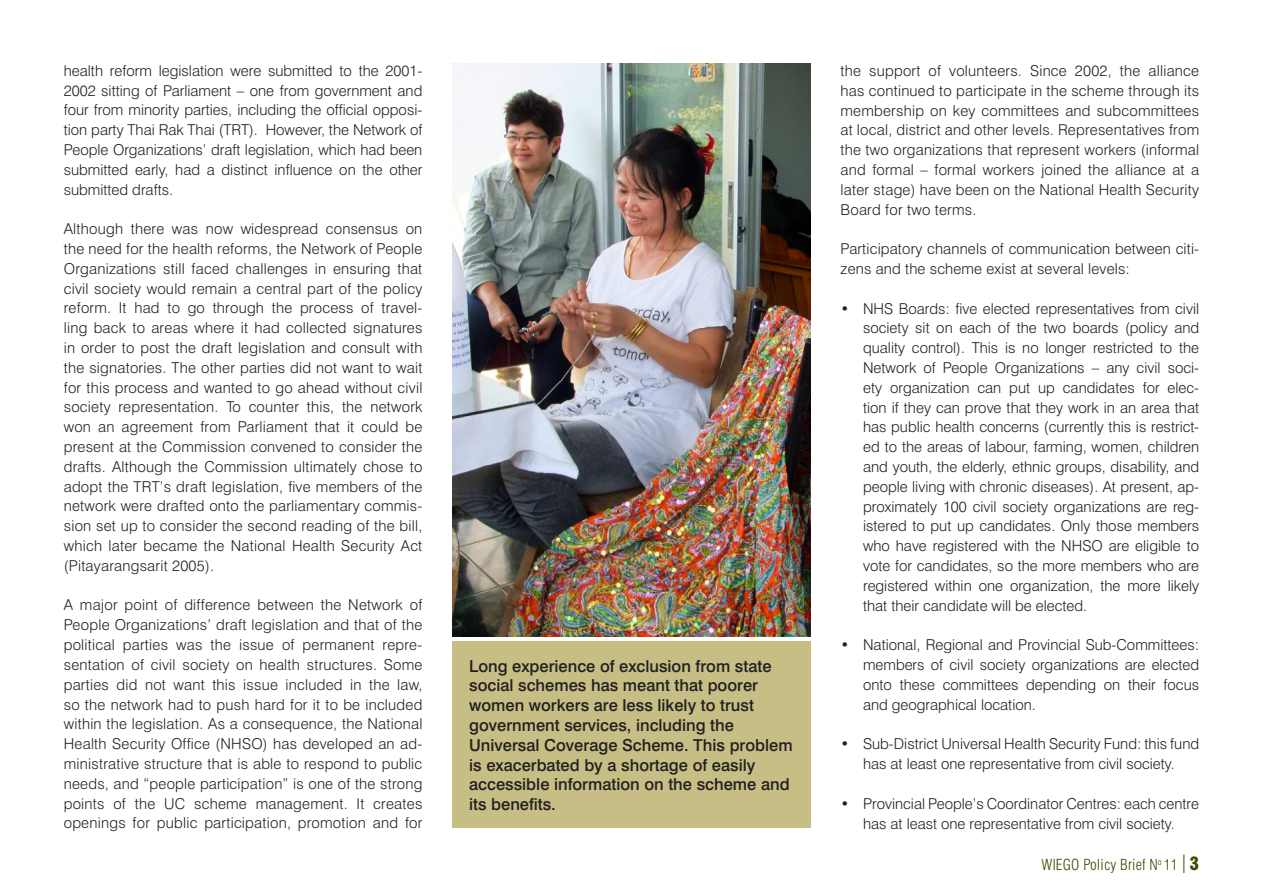
<style>
.page{position:relative;width:1263px;height:893px;background:#fff}
.page>*{position:absolute;margin:0;border:0;box-sizing:border-box;transform-origin:0 0}
.t1{font:500 16.5px/19.8px "Swiss 721 BT";color:#231f20}
.Body1{font:300 15px/19.8px "Swiss 721 BT";letter-spacing:.015em;color:#231f20;text-align:justify}
.body_bullets{font:300 15px/19.8px "Swiss 721 BT";color:#231f20;text-align:justify}
.t2{font:300 condensed 15px "Swiss 721 BT";letter-spacing:.01em;color:#494600}
.s1{font-size:24.75px}
.s2{font-weight:900;font-size:18px}
</style>
<div class="page">
<img style="left:452px;top:64px;width:359px;height:573px">
<div style="left:452px;top:641px;width:359px;height:186px;background:#c6be84"></div>
<p class="Body1" style="left:64px;top:60px;width:360px">health reform legislation were submitted to the 2001- 2002 sitting of Parliament – one from government and four from minority parties, including the official opposi&shy;tion party Thai Rak Thai (TRT). However, the Network of People Organizations’ draft legislation, which had been submitted early, had a distinct influence on the other submitted drafts.</p>
<p class="Body1" style="left:64px;top:219px;width:360px">Although there was now widespread consensus on the need for the health reforms, the Network of People Organizations still faced challenges in ensuring that civil society would remain a central part of the policy reform. It had to go through the process of travel&shy;ling back to areas where it had collected signatures in order to post the draft legislation and consult with the signatories. The other parties did not want to wait for this process and wanted to go ahead without civil society representation. To counter this, the network won an agreement from Parliament that it could be present at the Commission convened to consider the drafts. Although the Commission ultimately chose to adopt the TRT’s draft legislation, five members of the network were drafted onto the parliamentary commis&shy;sion set up to consider the second reading of the bill, which later became the National Health Security Act (Pitayarangsarit 2005).</p>
<p class="Body1" style="left:64px;top:595px;width:360px">A major point of difference between the Network of People Organizations’ draft legislation and that of the political parties was the issue of permanent repre&shy;sentation of civil society on health structures. Some parties did not want this issue included in the law, so the network had to push hard for it to be included within the legislation. As a consequence, the National Health Security Office (NHSO) has developed an ad&shy;ministrative structure that is able to respond to public needs, and “people participation” is one of the strong points of the UC scheme management. It creates openings for public participation, promotion and for</p>
<p class="t1" style="left:469px;top:656px;width:325px">Long experience of exclusion from state social schemes has meant that poorer women workers are less likely to trust government services, including the Universal Coverage Scheme. This problem is exacerbated by a shortage of easily accessible information on the scheme and its benefits.</p>
<p class="Body1" style="left:840px;top:61px;width:360px">the support of volunteers. Since 2002, the alliance has continued to participate in the scheme through its membership on key committees and subcommittees at local, district and other levels. Representatives from the two organizations that represent workers (informal and formal – formal workers joined the alliance at a later stage) have been on the National Health Security Board for two terms.</p>
<p class="Body1" style="left:840px;top:239px;width:360px">Participatory channels of communication between citi&shy;zens and the scheme exist at several levels:</p>
<p class="body_bullets" style="left:863px;top:298px;width:338px;text-indent:-22px">• NHS Boards: five elected representatives from civil society sit on each of the two boards (policy and quality control). This is no longer restricted to the Network of People Organizations – any civil soci&shy;ety organization can put up candidates for elec&shy;tion if they can prove that they work in an area that has public health concerns (currently this is restrict&shy;ed to the areas of labour, farming, women, children and youth, the elderly, ethnic groups, disability, and people living with chronic diseases). At present, ap&shy;proximately 100 civil society organizations are reg&shy;istered to put up candidates. Only those members who have registered with the NHSO are eligible to vote for candidates, so the more members who are registered within one organization, the more likely that their candidate will be elected.</p>
<p class="body_bullets" style="left:863px;top:635px;width:338px;text-indent:-22px">• National, Regional and Provincial Sub-Committees: members of civil society organizations are elected onto these committees depending on their focus and geographical location.</p>
<p class="body_bullets" style="left:840px;top:734px;width:360px;text-align:center">• Sub-District Universal Health Security Fund: this fund has at least one representative from civil society.</p>
<p class="body_bullets" style="left:840px;top:793px;width:360px;text-align:center">• Provincial People’s Coordinator Centres: each centre has at least one representative from civil society.</p>
<p class="t2" style="left:1042px;top:856px;width:159px">WIEGO Policy Brief N<sup>o</sup> 11 <span class="s1">I</span> <span class="s2">3</span></p>
</div>
